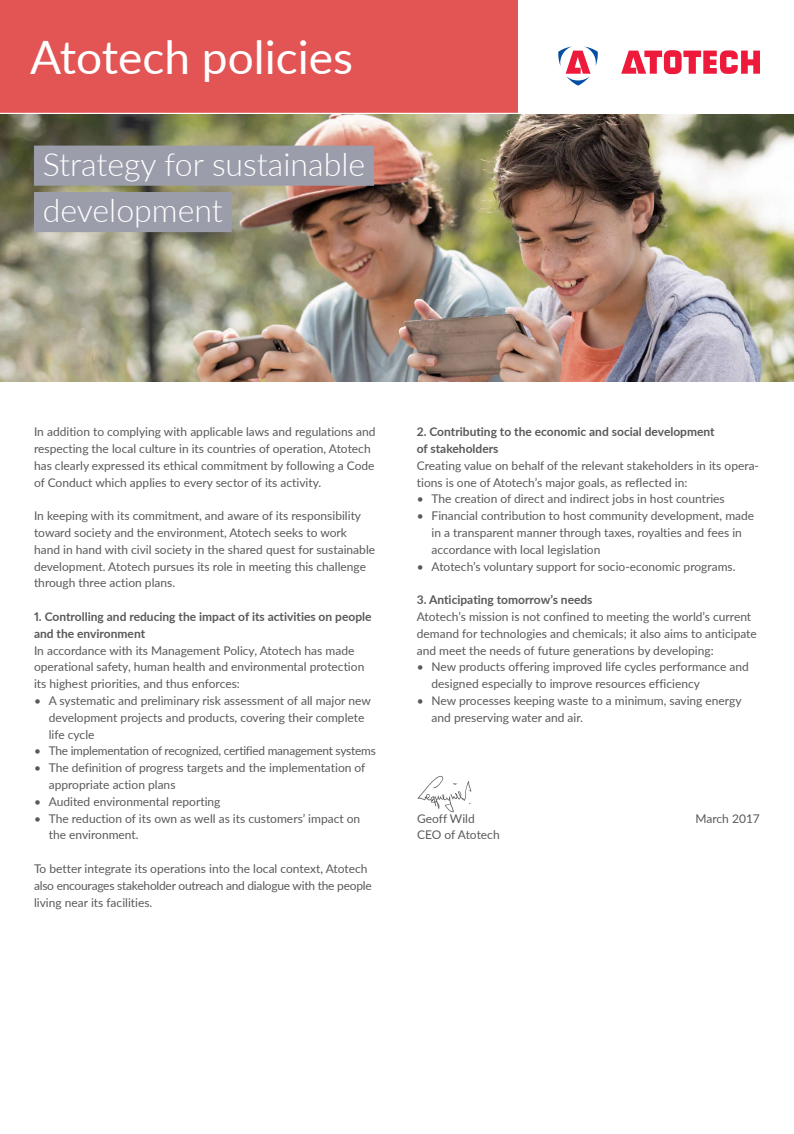
<style>
.page{position:relative;width:794px;height:1134px;background:#fff}
.page>*{position:absolute;margin:0;border:0;box-sizing:border-box;transform-origin:0 0}
.t1{font:46px "Lato";color:#fff}
.t2{font:300 32.08px/46.4px "Lato";color:#fff}
.t3{font:12px/16.8px "Lato";color:#58595b}
.t4{font:700 12px/16.8px "Lato";color:#58595b}
.t5{font:12px "Lato";letter-spacing:-.02em;color:#58595b}
</style>
<div class="page">
<img style="left:0;top:114px;width:794px;height:268px">
<div style="left:0;top:0;width:518px;height:113px;background:#e35555"></div>
<svg style="left:621px;top:50px;width:139px;height:24px"></svg>
<svg style="left:558px;top:47px;width:40px;height:39px"></svg>
<div style="left:34px;top:146px;width:340px;height:40px;background:#9b9eaa"></div>
<div style="left:34px;top:192px;width:198px;height:40px;background:#9b9eaa"></div>
<img style="left:417px;top:776px;width:54px;height:36px">
<h1 class="t1" style="left:30px;top:24px;width:324px">Atotech policies</h1>
<h2 class="t2" style="left:43px;top:140px;width:324px">Strategy for sustainable development</h2>
<p class="t3" style="left:34px;top:423px;width:343px">In addition to complying with applicable laws and regulations and respecting the local culture in its countries of operation, Atotech has clearly expressed its ethical commitment by following a Code of Conduct which applies to every sector of its activity.</p>
<p class="t3" style="left:34px;top:507px;width:343px">In keeping with its commitment, and aware of its responsibility toward society and the environment, Atotech seeks to work hand in hand with civil society in the shared quest for sustainable development. Atotech pursues its role in meeting this challenge through three action plans.</p>
<p class="t4" style="left:34px;top:608px;width:339px">1. Controlling and reducing the impact of its activities on people and the environment</p>
<p class="t3" style="left:34px;top:641px;width:332px">In accordance with its Management Policy, Atotech has made operational safety, human health and environmental protection its highest priorities, and thus enforces:</p>
<p class="t3" style="left:49px;top:692px;width:323px;text-indent:-15px">• A systematic and preliminary risk assessment of all major new development projects and products, covering their complete life cycle</p>
<p class="t5" style="left:34px;top:742px;width:343px">• The implementation of recognized, certified management systems</p>
<p class="t3" style="left:49px;top:759px;width:318px;text-indent:-15px">• The definition of progress targets and the implementation of appropriate action plans</p>
<p class="t3" style="left:34px;top:792px;width:188px">• Audited environmental reporting</p>
<p class="t3" style="left:49px;top:809px;width:313px;text-indent:-15px">• The reduction of its own as well as its customers’ impact on the environment.</p>
<p class="t3" style="left:34px;top:860px;width:339px">To better integrate its operations into the local context, Atotech also encourages stakeholder outreach and dialogue with the people living near its facilities.</p>
<p class="t4" style="left:417px;top:423px;width:299px">2. Contributing to the economic and social development of stakeholders</p>
<p class="t3" style="left:417px;top:456px;width:344px">Creating value on behalf of the relevant stakeholders in its opera&shy;tions is one of Atotech’s major goals, as reflected in:</p>
<p class="t3" style="left:417px;top:490px;width:309px">• The creation of direct and indirect jobs in host countries</p>
<p class="t3" style="left:431px;top:507px;width:324px;text-indent:-15px">• Financial contribution to host community development, made in a transparent manner through taxes, royalties and fees in accordance with local legislation</p>
<p class="t3" style="left:417px;top:557px;width:320px">• Atotech’s voluntary support for socio-economic programs.</p>
<p class="t4" style="left:417px;top:591px;width:177px">3. Anticipating tomorrow’s needs</p>
<p class="t3" style="left:417px;top:608px;width:341px">Atotech’s mission is not confined to meeting the world’s current demand for technologies and chemicals; it also aims to anticipate and meet the needs of future generations by developing:</p>
<p class="t3" style="left:431px;top:658px;width:319px;text-indent:-15px">• New products offering improved life cycles performance and designed especially to improve resources efficiency</p>
<p class="t3" style="left:431px;top:692px;width:311px;text-indent:-15px">• New processes keeping waste to a minimum, saving energy and preserving water and air.</p>
<p class="t3" style="left:417px;top:809px;width:84px">Geoff Wild<br>CEO of Atotech</p>
<p class="t3" style="left:695px;top:809px;width:66px">March 2017</p>
</div>
